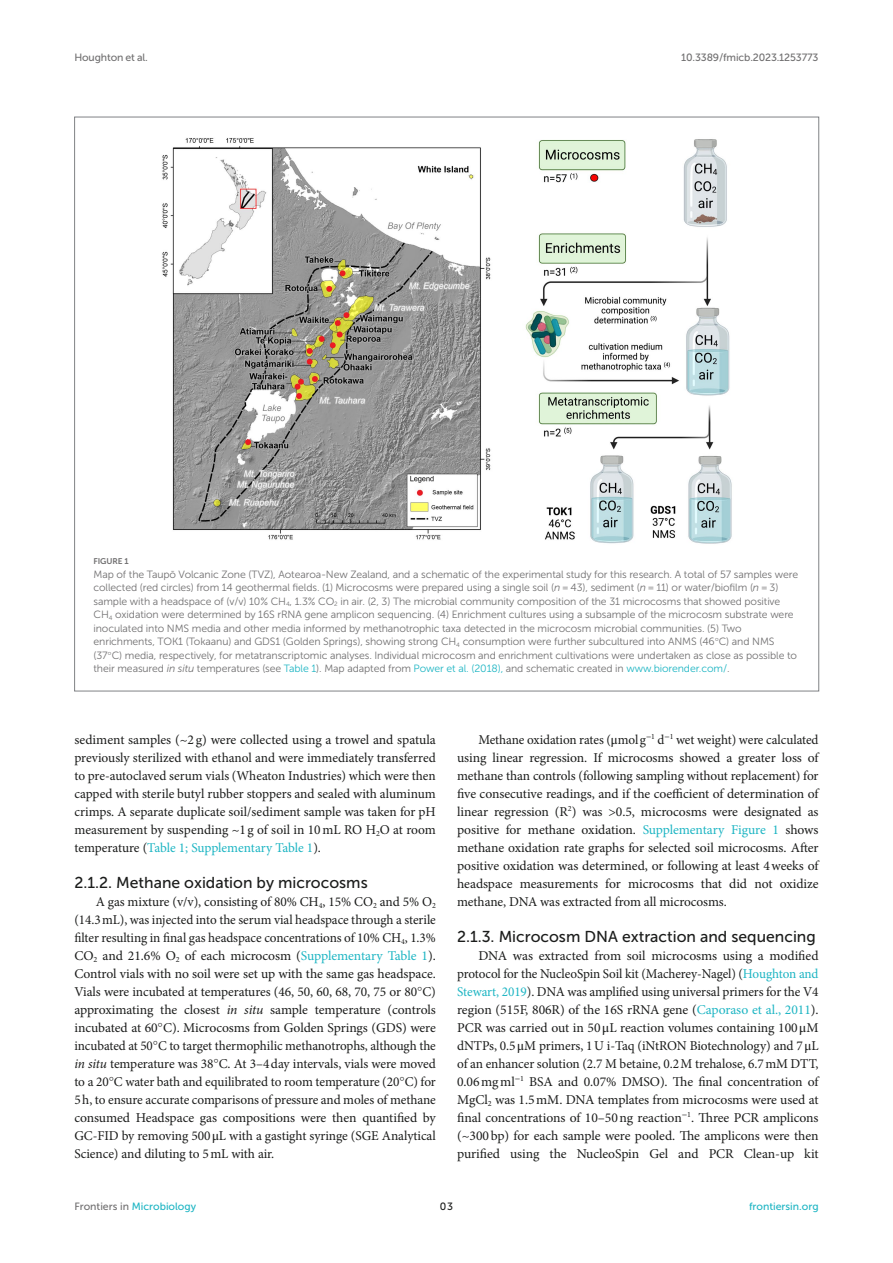
<style>
.page{position:relative;width:893px;height:1263px;background:#fff}
.page>*{position:absolute;margin:0;border:0;box-sizing:border-box;transform-origin:0 0}
.HEAD_3{font:15.75px "Museo Sans 500";color:#1b1c1b}
.TEXT_FLUSH{font:13.5px/18px "Minion Pro";letter-spacing:-.005em;color:#1b1c1b;text-align:justify}
.TEXT{font:13.5px/18px "Minion Pro";letter-spacing:-.005em;color:#1b1c1b;text-align:justify}
.FIG_LEG{font:10.5px/13.5px "Museo Sans 300";letter-spacing:-.01em;color:#706f70}
.t1{font:10.5px "Museo Sans 500";letter-spacing:-.015em;color:#706f70}
.t2{font:10.5px "Museo Sans 500";color:#1db5c3}
.t3{font:10.5px "Museo Sans 500";color:#1b1c1b}
.FIG_HD{font:8.25px "Museo Sans 700";letter-spacing:-.01em;color:#706f70}
.s1{font-style:italic}
.s2{font-family:"STIX"}
.s3{color:#1db5c3}
.s4{font-family:"STIX General"}
.s5{color:#706f70}
</style>
<div class="page">
<img style="left:162px;top:138px;width:570px;height:406px">
<p class="t1" style="left:74px;top:51px;width:75px">Houghton et al.</p>
<p class="t1" style="left:681px;top:51px;width:139px">10.3389/fmicb.2023.1253773</p>
<p class="FIG_HD" style="left:94px;top:557px;width:37px">FIGURE 1</p>
<p class="FIG_LEG" style="left:94px;top:567px;width:706px">Map of the Taupō Volcanic Zone (TVZ), Aotearoa-New Zealand, and a schematic of the experimental study for this research. A total of 57 samples were collected (red circles) from 14 geothermal fields. (1) Microcosms were prepared using a single soil (<span class="s1">n</span> = 43), sediment (<span class="s1">n</span> = 11) or water/biofilm (<span class="s1">n</span> = 3) sample with a headspace of (v/v) 10% CH<sub>4</sub>, 1.3% CO<sub>2</sub> in air. (2, 3) The microbial community composition of the 31 microcosms that showed positive CH<sub>4</sub> oxidation were determined by 16S rRNA gene amplicon sequencing. (4) Enrichment cultures using a subsample of the microcosm substrate were inoculated into NMS media and other media informed by methanotrophic taxa detected in the microcosm microbial communities. (5) Two enrichments, TOK1 (Tokaanu) and GDS1 (Golden Springs), showing strong CH<sub>4</sub> consumption were further subcultured into ANMS (46<span class="s2">°</span>C) and NMS (37<span class="s2">°</span>C) media, respectively, for metatranscriptomic analyses. Individual microcosm and enrichment cultivations were undertaken as close as possible to their measured <span class="s1">in situ</span> temperatures (see <span class="s3">Table 1</span>). Map adapted from <span class="s3">Power et al. (2018),</span> and schematic created in <span class="s3">www.biorender.com/</span>.</p>
<p class="TEXT" style="left:74px;top:731px;width:363px">sediment samples (~2 g) were collected using a trowel and spatula previously sterilized with ethanol and were immediately transferred to pre-autoclaved serum vials (Wheaton Industries) which were then capped with sterile butyl rubber stoppers and sealed with aluminum crimps. A separate duplicate soil/sediment sample was taken for pH measurement by suspending ~1 g of soil in 10mL RO H<sub>2</sub>O at room temperature (<span class="s3">Table 1; Supplementary Table 1</span>).</p>
<p class="HEAD_3" style="left:74px;top:874px;width:295px">2.1.2. Methane oxidation by microcosms</p>
<p class="TEXT_FLUSH" style="left:74px;top:893px;width:363px;text-indent:21px">A gas mixture (v/v), consisting of 80% CH<sub>4</sub>, 15% CO<sub>2</sub> and 5% O<sub>2 </sub>(14.3mL), was injected into the serum vial headspace through a sterile filter resulting in final gas headspace concentrations of 10% CH<sub>4</sub>, 1.3% CO<sub>2</sub> and 21.6% O<sub>2</sub> of each microcosm (<span class="s3">Supplementary Table 1</span>).<br>Control vials with no soil were set up with the same gas headspace.<br>Vials were incubated at temperatures (46, 50, 60, 68, 70, 75 or 80<span class="s2">°</span>C) approximating the closest <span class="s1">in situ</span> sample temperature (controls incubated at 60<span class="s2">°</span>C). Microcosms from Golden Springs (GDS) were incubated at 50<span class="s2">°</span>C to target thermophilic methanotrophs, although the <span class="s1">in situ</span> temperature was 38<span class="s2">°</span>C. At 3–4day intervals, vials were moved to a 20<span class="s2">°</span>C water bath and equilibrated to room temperature (20<span class="s2">°</span>C) for 5h, to ensure accurate comparisons of pressure and moles of methane consumed Headspace gas compositions were then quantified by GC-FID by removing 500<span class="s4">μ</span>L with a gastight syringe (SGE Analytical Science) and diluting to 5mL with air.</p>
<p class="TEXT" style="left:457px;top:731px;width:363px;text-indent:21px">Methane oxidation rates (<span class="s4">μ</span>molg<sup>−</sup><sup>1</sup> d<sup>−</sup><sup>1</sup> wet weight) were calculated using linear regression. If microcosms showed a greater loss of methane than controls (following sampling without replacement) for five consecutive readings, and if the coefficient of determination of linear regression (R<sup>2</sup>) was &gt;0.5, microcosms were designated as positive for methane oxidation. <span class="s3">Supplementary Figure 1</span> shows methane oxidation rate graphs for selected soil microcosms. After positive oxidation was determined, or following at least 4weeks of headspace measurements for microcosms that did not oxidize methane, DNA was extracted from all microcosms.</p>
<p class="HEAD_3" style="left:457px;top:928px;width:360px">2.1.3. Microcosm DNA extraction and sequencing</p>
<p class="TEXT_FLUSH" style="left:457px;top:947px;width:363px;text-indent:21px">DNA was extracted from soil microcosms using a modified protocol for the NucleoSpin Soil kit (Macherey-Nagel) (<span class="s3">Houghton and Stewart, 2019</span>). DNA was amplified using universal primers for the V4 region (515F, 806R) of the 16S rRNA gene (<span class="s3">Caporaso et al., 2011</span>).<br>PCR was carried out in 50<span class="s4">μ</span>L reaction volumes containing 100<span class="s4">μ</span>M dNTPs, 0.5<span class="s4">μ</span>M primers, 1U i-Taq (iNtRON Biotechnology) and 7<span class="s4">μ</span>L of an enhancer solution (2.7 M betaine, 0.2M trehalose, 6.7mM DTT, 0.06mgml<sup>−</sup><sup>1</sup> BSA and 0.07% DMSO). The final concentration of MgCl<sub>2</sub> was 1.5mM. DNA templates from microcosms were used at final concentrations of 10–50ng reaction<sup>−</sup><sup>1</sup>. Three PCR amplicons (~300bp) for each sample were pooled. The amplicons were then purified using the NucleoSpin Gel and PCR Clean-up kit</p>
<p class="t2" style="left:74px;top:1200px;width:123px"><span class="s5">Frontiers in</span> Microbiology</p>
<p class="t3" style="left:440px;top:1200px;width:15px">03</p>
<p class="t2" style="left:749px;top:1200px;width:71px">frontiersin.org</p>
</div>
